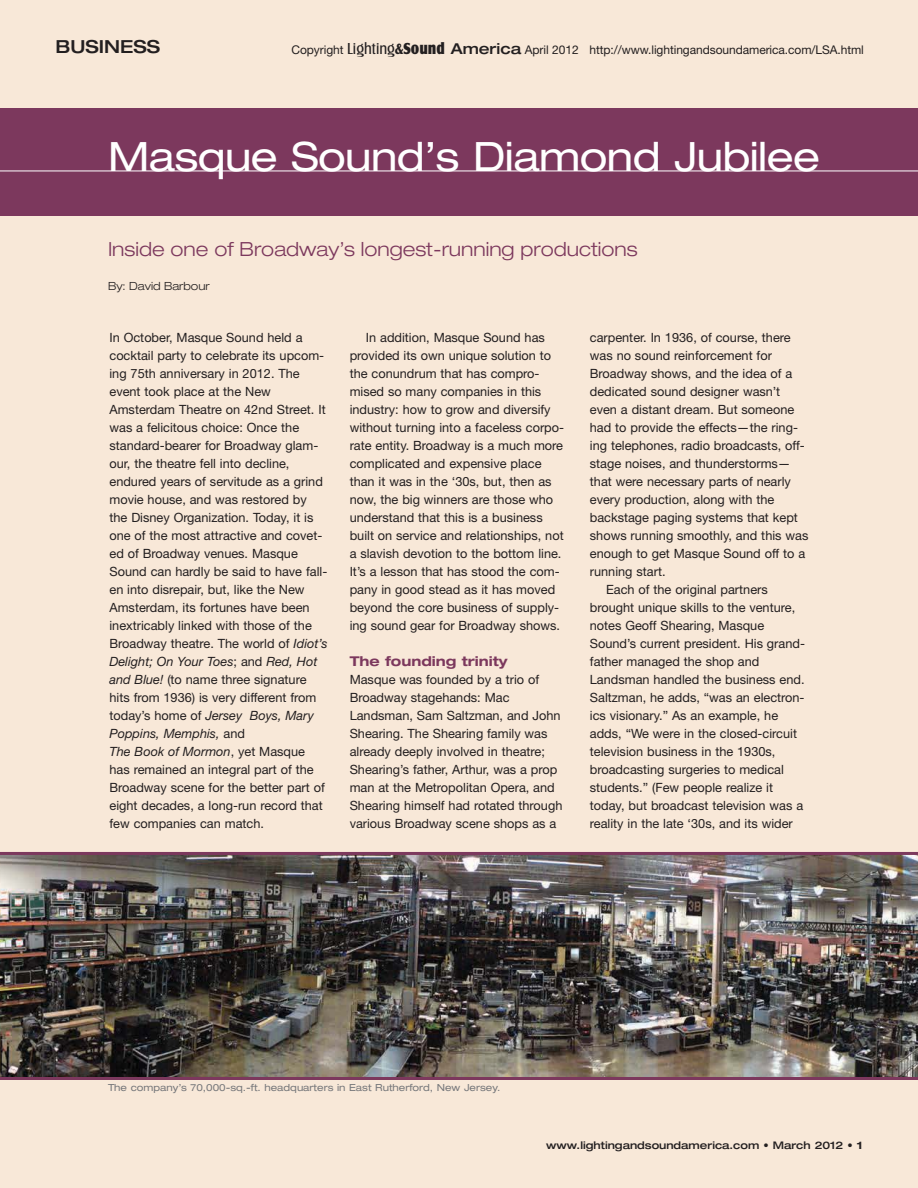
<style>
.page{position:relative;width:918px;height:1188px;background:#f8e8d8}
.page>*{position:absolute;margin:0;border:0;box-sizing:border-box;transform-origin:0 0}
.t1{font:expanded 40.5px "Helvetica Neue";letter-spacing:-.015em;color:#fff}
.t2{font:300 expanded 19.5px "Helvetica Neue";color:#7c385d}
.t3{font:500 expanded 18px "Helvetica Neue";color:#231f20}
.t4{font:700 expanded 13.5px "Helvetica Neue";color:#7c385d}
.t5{font:12.75px/18px "Helvetica Neue";color:#231f20}
.t6{font:12px "Helvetica Neue";letter-spacing:-.005em;color:#231f20}
.t7{font:300 expanded 11.25px "Helvetica Neue";color:#231f20}
.t8{font:500 expanded 10.5px "Helvetica Neue";color:#231f20}
.t9{font:expanded 9.75px "Helvetica Neue";color:#77787b}
.s1{font-family:"Castle T";font-size:16.5px}
.s2{font-family:"Castle T";font-weight:700;font-size:16.5px}
.s3{font-family:"Castle T Ultr";font-size:16.5px}
.s4{font-weight:500;font-stretch:expanded;font-size:15px}
.s5{font-style:italic}
.s6{font-weight:700}
</style>
<div class="page">
<div style="left:0;top:108px;width:918px;height:108px;background:#7c385d"></div>
<hr style="left:0;top:171px;width:918px;height:1px;background:#fff">
<img style="left:0;top:852px;width:918px;height:228px">
<h3 class="t3" style="left:55px;top:40px;width:106px">BUSINESS</h3>
<p class="t6" style="left:291px;top:45px;width:574px">Copyright <span class="s1">Lighting</span><span class="s2">&amp;</span><span class="s3">Sound</span> <span class="s4">America</span> April 2012 http://www.lightingandsoundamerica.com/LSA.html</p>
<h1 class="t1" style="left:108px;top:141px;width:714px">Masque Sound’s Diamond Jubilee</h1>
<h2 class="t2" style="left:108px;top:242px;width:531px">Inside one of Broadway’s longest-running productions</h2>
<p class="t7" style="left:108px;top:282px;width:103px">By: David Barbour</p>
<p class="t5" style="left:110px;top:330px;width:219px">In October, Masque Sound held a cocktail party to celebrate its upcom&shy;ing 75th anniversary in 2012. The event took place at the New Amsterdam Theatre on 42nd Street. It was a felicitous choice: Once the standard-bearer for Broadway glam&shy;our, the theatre fell into decline, endured years of servitude as a grind movie house, and was restored by the Disney Organization. Today, it is one of the most attractive and covet&shy;ed of Broadway venues. Masque Sound can hardly be said to have fall&shy;en into disrepair, but, like the New Amsterdam, its fortunes have been inextricably linked with those of the Broadway theatre. The world of <span class="s5">Idiot’s Delight; On Your Toes</span>; and <span class="s5">Red, Hot and Blue!</span> (to name three signature hits from 1936) is very different from today’s home of <span class="s5">Jersey Boys, Mary Poppins, Memphis,</span> and<br><span class="s5">The Book of Mormon</span>, yet Masque has remained an integral part of the Broadway scene for the better part of eight decades, a long-run record that few companies can match.</p>
<p class="t5" style="left:350px;top:330px;width:216px;text-indent:16px">In addition, Masque Sound has provided its own unique solution to the conundrum that has compro&shy;mised so many companies in this industry: how to grow and diversify without turning into a faceless corpo&shy;rate entity. Broadway is a much more complicated and expensive place than it was in the ‘30s, but, then as now, the big winners are those who understand that this is a business built on service and relationships, not a slavish devotion to the bottom line.<br>It’s a lesson that has stood the com&shy;pany in good stead as it has moved beyond the core business of supply&shy;ing sound gear for Broadway shows.</p>
<p class="t4" style="left:350px;top:656px;width:159px">The founding trinity</p>
<p class="t5" style="left:350px;top:672px;width:214px">Masque was founded by a trio of Broadway stagehands: Mac Landsman, Sam Saltzman, and John Shearing. The Shearing family was already deeply involved in theatre; Shearing’s father, Arthur, was a prop man at the Metropolitan Opera, and Shearing himself had rotated through various Broadway scene shops as a</p>
<p class="t5" style="left:590px;top:330px;width:202px">carpenter. In 1936, of course, there</p>
<p class="t5" style="left:590px;top:348px;width:184px">was no sound reinforcement for</p>
<p class="t5" style="left:590px;top:366px;width:204px">Broadway shows, and the idea of a</p>
<p class="t5" style="left:590px;top:384px;width:192px">dedicated sound designer wasn’t</p>
<p class="t5" style="left:590px;top:402px;width:206px">even a distant dream. But someone</p>
<p class="t5" style="left:590px;top:420px;width:210px">had to provide the effects—the ring-</p>
<p class="t5" style="left:590px;top:438px;width:216px">ing telephones, radio broadcasts, off-</p>
<p class="t5" style="left:590px;top:456px;width:202px">stage noises, and thunderstorms—</p>
<p class="t5" style="left:590px;top:474px;width:203px">that were necessary parts of nearly</p>
<p class="t5" style="left:590px;top:492px;width:186px">every production, along with the</p>
<p class="t5" style="left:590px;top:510px;width:210px">backstage paging systems that kept</p>
<p class="t5" style="left:590px;top:528px;width:220px">shows running smoothly, and this was</p>
<p class="t5" style="left:590px;top:546px;width:217px">enough to get Masque Sound off to a</p>
<p class="t5" style="left:590px;top:564px;width:77px">running start.</p>
<p class="t5" style="left:606px;top:582px;width:163px">Each of the original partners</p>
<p class="t5" style="left:590px;top:600px;width:207px">brought unique skills to the venture,</p>
<p class="t5" style="left:590px;top:618px;width:176px">notes Geoff Shearing, Masque</p>
<p class="t5" style="left:590px;top:636px;width:217px">Sound’s current president. His grand-</p>
<p class="t5" style="left:590px;top:654px;width:171px">father managed the shop and</p>
<p class="t5" style="left:590px;top:672px;width:216px">Landsman handled the business end.</p>
<p class="t5" style="left:590px;top:690px;width:216px">Saltzman, he adds, “was an electron-</p>
<p class="t5" style="left:590px;top:708px;width:190px">ics visionary.” As an example, he</p>
<p class="t5" style="left:590px;top:726px;width:209px">adds, “We were in the closed-circuit</p>
<p class="t5" style="left:590px;top:744px;width:187px">television business in the 1930s,</p>
<p class="t5" style="left:590px;top:762px;width:196px">broadcasting surgeries to medical</p>
<p class="t5" style="left:590px;top:780px;width:185px">students.” (Few people realize it</p>
<p class="t5" style="left:590px;top:798px;width:215px">today, but broadcast television was a</p>
<p class="t5" style="left:590px;top:816px;width:204px">reality in the late ‘30s, and its wider</p>
<p class="t9" style="left:108px;top:1084px;width:394px">The company’s 70,000-sq.-ft. headquarters in East Rutherford, New Jersey.</p>
<p class="t8" style="left:546px;top:1142px;width:318px">www.lightingandsoundamerica.com • March 2012 • <span class="s6">1</span></p>
</div>
